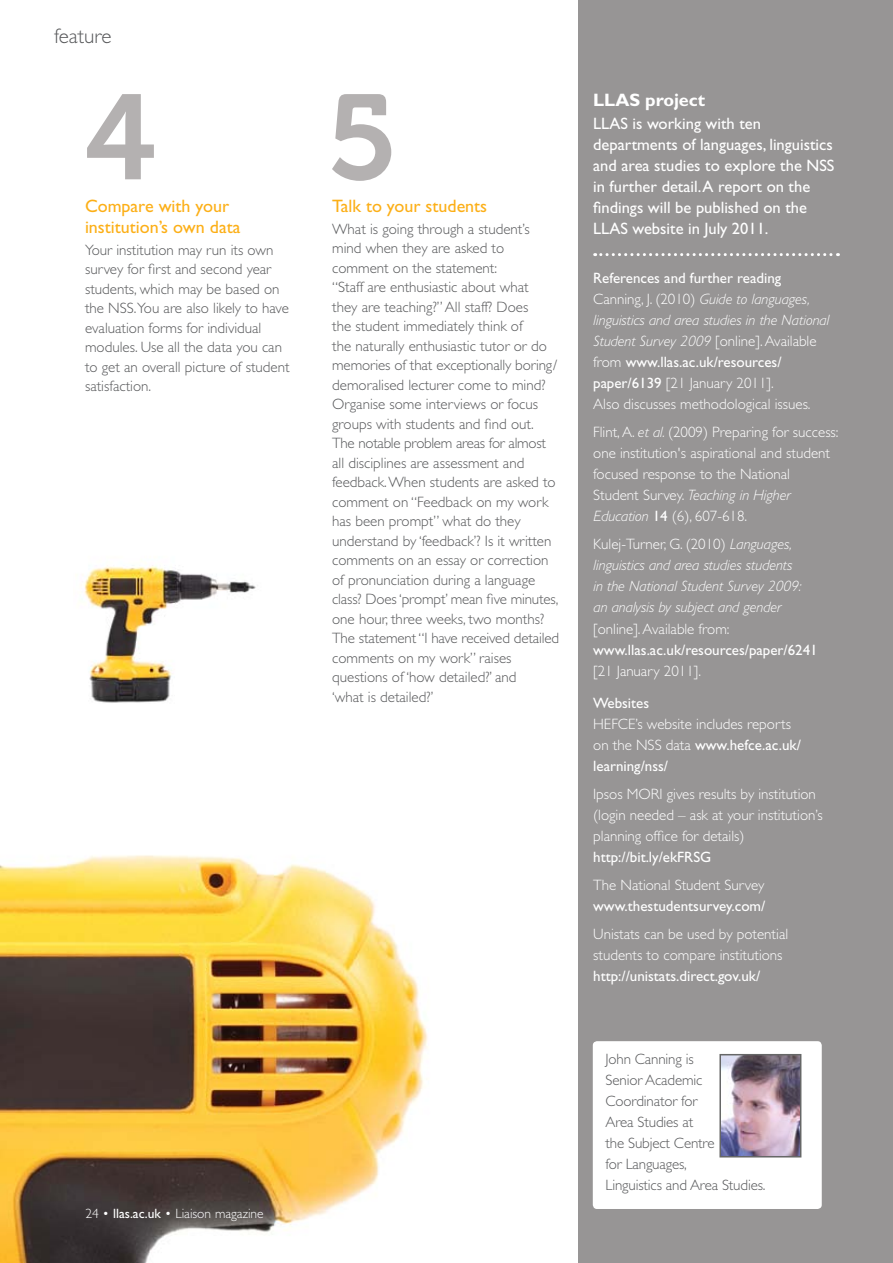
<style>
.page{position:relative;width:893px;height:1263px;background:#fff}
.page>*{position:absolute;margin:0;border:0;box-sizing:border-box;transform-origin:0 0}
.t1{font:120px "Museo 700";color:#b4b1b1}
.t2{font:300 21px "Gill Sans Std";color:#58595b}
.t3{font:18px/21px "Gill Sans Std";color:#fcaf17}
.t4{font:700 18px "Gill Sans Std";color:#fff}
.t5{font:16.5px/21px "Gill Sans Std";color:#fff}
.t6{font:300 15px/19.5px "Gill Sans Std";color:#58595b}
.t7{font:300 15px/21px "Gill Sans Std";color:#fff}
.t8{font:italic 300 15px/21px "Gill Sans Std";color:#fff}
.t9{font:15px "Gill Sans Std";color:#fff}
.t10{font:300 13.5px "Gill Sans Std";color:#fff}
.s1{font-weight:400}
.s2{font-style:italic}
.s3{font-style:normal}
</style>
<div class="page">
<div style="left:578px;top:0;width:315px;height:1263px;background:#979595"></div>
<img style="left:0;top:855px;width:428px;height:408px">
<div style="left:593px;top:1041px;width:229px;height:168px;background:#fff;border-radius:4px"></div>
<img style="left:722px;top:1057px;width:76px;height:97px">
<div style="left:719px;top:1054px;width:82px;height:103px;border:2px solid #666767"></div>
<svg style="left:595px;top:253px;width:243px;height:3px"></svg>
<img style="left:84px;top:565px;width:172px;height:138px">
<h2 class="t2" style="left:54px;top:24px;width:59px">feature</h2>
<h1 class="t1" style="left:85px;top:71px;width:72px">4</h1>
<h1 class="t1" style="left:326px;top:71px;width:73px">5</h1>
<p class="t3" style="left:85px;top:196px;width:157px">Compare with your institution’s own data</p>
<p class="t6" style="left:85px;top:240px;width:206px">Your institution may run its own survey for first and second year students, which may be based on the NSS.You are also likely to have evaluation forms for individual modules. Use all the data you can to get an overall picture of student satisfaction.</p>
<p class="t3" style="left:332px;top:196px;width:157px">Talk to your students</p>
<p class="t6" style="left:332px;top:219px;width:228px">What is going through a student’s mind when they are asked to comment on the statement:<br>“Staff are enthusiastic about what<br>they are teaching?” All staff? Does<br>the student immediately think of<br>the naturally enthusiastic tutor or do memories of that exceptionally boring/ demoralised lecturer come to mind?<br>Organise some interviews or focus groups with students and find out.<br>The notable problem areas for almost all disciplines are assessment and feedback. When students are asked to comment on “Feedback on my work has been prompt” what do they understand by ‘feedback’? Is it written comments on an essay or correction of pronunciation during a language class? Does ‘prompt’ mean five minutes, one hour, three weeks, two months?<br>The statement “I have received detailed comments on my work” raises questions of ‘how detailed?’ and<br>‘what is detailed?’</p>
<p class="t10" style="left:85px;top:1206px;width:180px">24 • <span class="s1">llas.ac.uk</span> • Liaison magazine</p>
<p class="t4" style="left:593px;top:89px;width:113px">LLAS project</p>
<p class="t5" style="left:593px;top:113px;width:243px">LLAS is working with ten departments of languages, linguistics and area studies to explore the NSS in further detail. A report on the findings will be published on the<br>LLAS website in July 2011.</p>
<p class="t7" style="left:593px;top:268px;width:239px"><span class="s1">References and further reading </span>Canning, J. (2010) <span class="s2">Guide to languages, linguistics and area studies in the National Student Survey 2009</span> [online]. Available from <span class="s1">www.llas.ac.uk/resources/ paper/6139</span> [21 January 2011].<br>Also discusses methodological issues.</p>
<p class="t7" style="left:593px;top:422px;width:247px">Flint, A. <span class="s2">et al.</span> (2009) Preparing for success: one institution's aspirational and student focused response to the National Student Survey. <span class="s2">Teaching in Higher Education</span> <span class="s1">14</span> (6), 607-618.</p>
<p class="t8" style="left:593px;top:534px;width:211px"><span class="s3">Kulej-Turner, G. (2010)</span> Languages, linguistics and area studies students in the National Student Survey 2009: an analysis by subject and gender</p>
<p class="t7" style="left:593px;top:618px;width:138px">[online]. Available from:</p>
<p class="t9" style="left:593px;top:641px;width:226px">www.llas.ac.uk/resources/paper/6241</p>
<p class="t7" style="left:593px;top:660px;width:109px">[21 January 2011].</p>
<p class="t9" style="left:593px;top:694px;width:57px">Websites</p>
<p class="t7" style="left:593px;top:713px;width:209px">HEFCE’s website includes reports on the NSS data <span class="s1">www.hefce.ac.uk/ learning/nss/</span></p>
<p class="t7" style="left:593px;top:783px;width:231px">Ipsos MORI gives results by institution (login needed – ask at your institution’s planning office for details)</p>
<p class="t9" style="left:593px;top:848px;width:120px">http://bit.ly/ekFRSG</p>
<p class="t7" style="left:593px;top:875px;width:173px">The National Student Survey</p>
<p class="t9" style="left:593px;top:897px;width:174px">www.thestudentsurvey.com/</p>
<p class="t7" style="left:593px;top:924px;width:197px">Unistats can be used by potential students to compare institutions</p>
<p class="t9" style="left:593px;top:967px;width:169px">http://unistats.direct.gov.uk/</p>
<p class="t6" style="left:606px;top:1049px;width:161px;line-height:21px">John Canning is<br>Senior Academic<br>Coordinator for<br>Area Studies at<br>the Subject Centre<br>for Languages,<br>Linguistics and Area Studies.</p>
</div>
